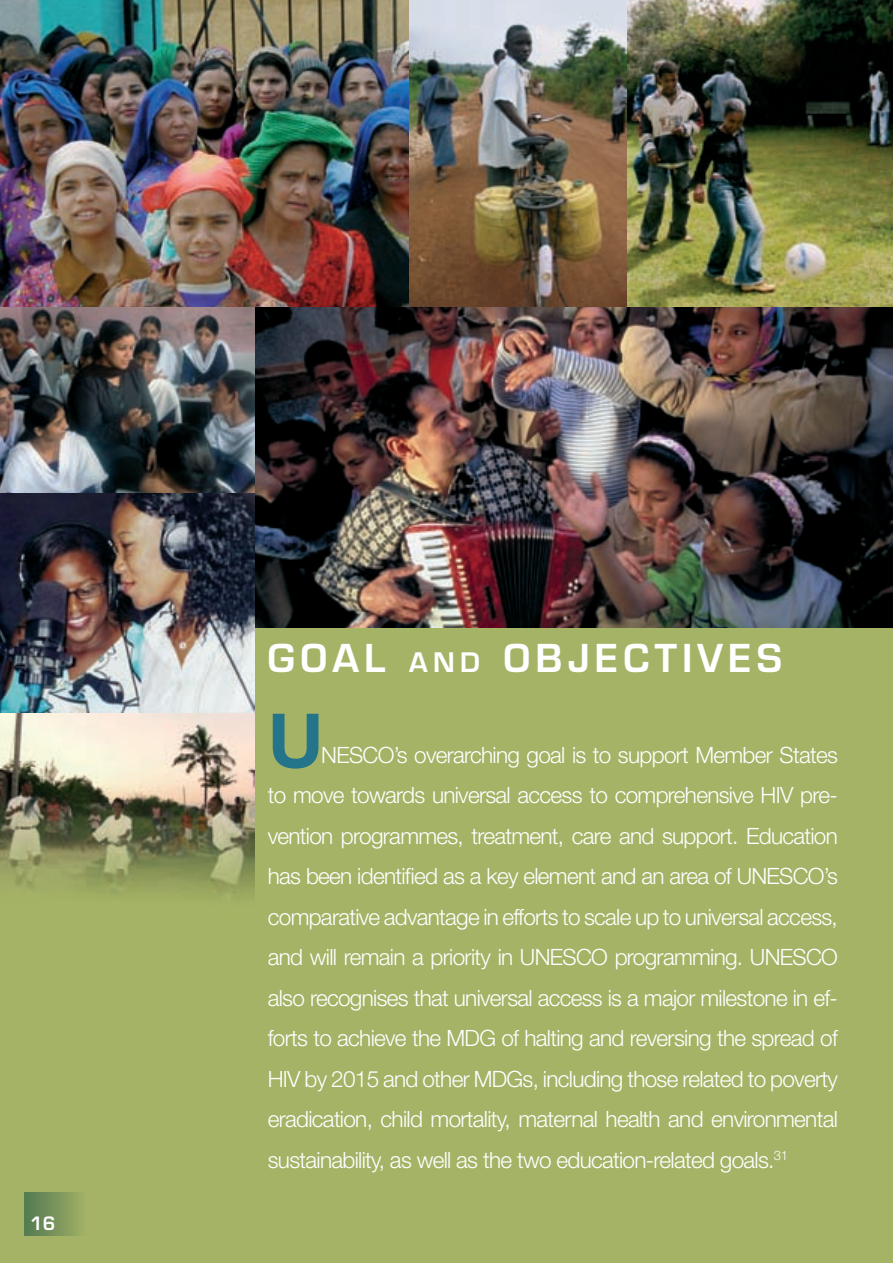
<style>
.page{position:relative;width:893px;height:1263px;background:#fff}
.page>*{position:absolute;margin:0;border:0;box-sizing:border-box;transform-origin:0 0}
.t1{font:700 75px "Helvetica Neue";color:#24748a}
.t2{font:600 37.5px "Eurostile LT";letter-spacing:.14em;color:#fff}
.t3{font:300 22.5px/40.5px "Helvetica Neue";letter-spacing:-.03em;color:#fff;text-align:justify}
.t4{font:600 18px "Eurostile LT";color:#fff}
.s1{font-size:26.25px}
</style>
<div class="page">
<div style="left:0;top:0;width:892px;height:1263px;background:#a4b366"></div>
<img style="left:0;top:0;width:892px;height:308px">
<img style="left:0;top:308px;width:255px;height:185px">
<img style="left:0;top:493px;width:255px;height:402px">
<img style="left:255px;top:308px;width:637px;height:320px">
<div style="left:25px;top:1193px;width:63px;height:42px;background:linear-gradient(to right,#527a52,#a4b266)"></div>
<p class="t4" style="left:30px;top:1216px;width:27px">16</p>
<h2 class="t2" style="left:268px;top:644px;width:515px">GOAL <span class="s1">AND</span> OBJECTIVES</h2>
<h1 class="t1" style="left:268px;top:714px;width:57px">U</h1>
<p class="t3" style="left:268px;top:737px;width:571px;text-indent:53px">NESCO’s overarching goal is to support Member States to move towards universal access to comprehensive HIV pre&shy;vention programmes, treatment, care and support. Education has been identified as a key element and an area of UNESCO’s comparative advantage in efforts to scale up to universal access, and will remain a priority in UNESCO programming. UNESCO also recognises that universal access is a major milestone in ef&shy;forts to achieve the MDG of halting and reversing the spread of HIV by 2015 and other MDGs, including those related to poverty eradication, child mortality, maternal health and environmental sustainability, as well as the two education-related goals.<sup>31</sup></p>
</div>
